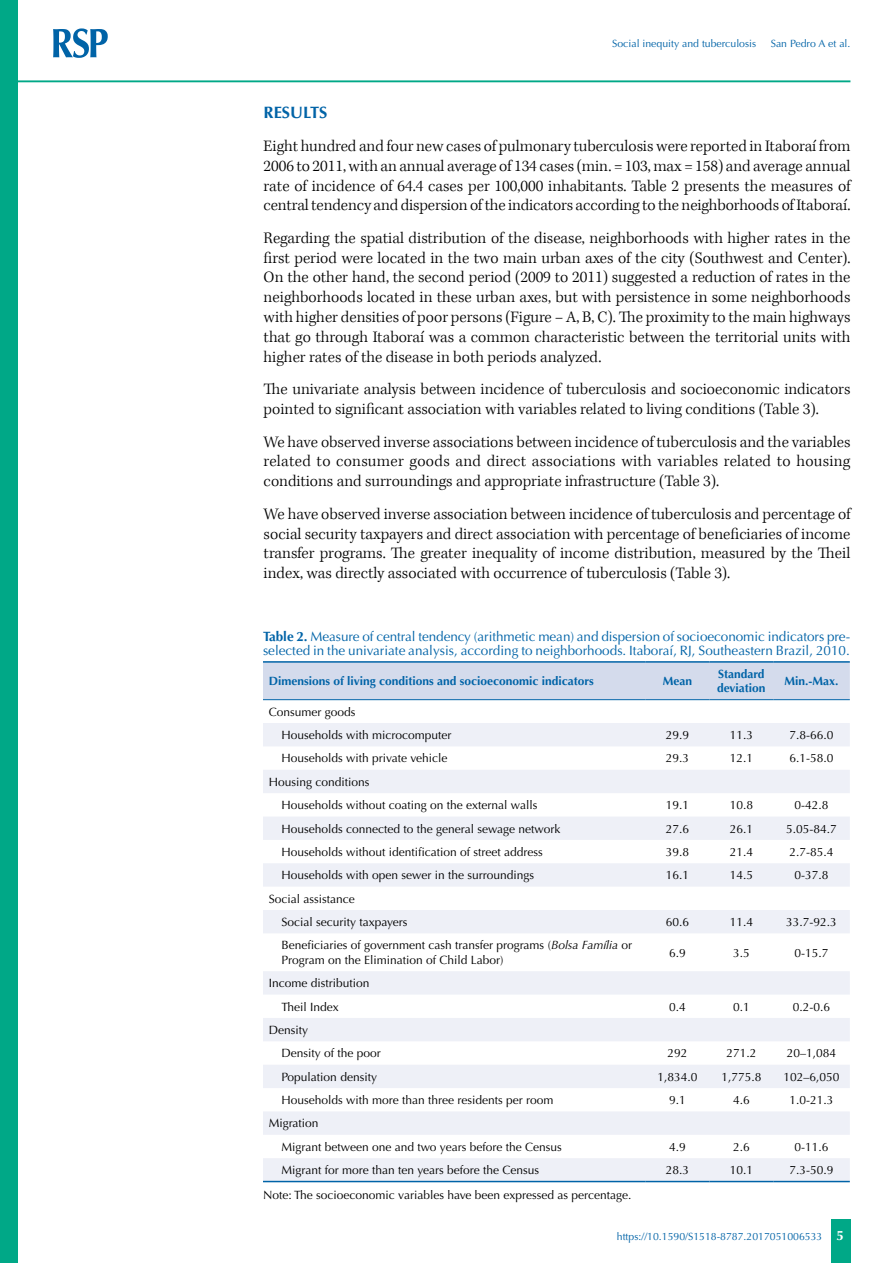
<style>
.page{position:relative;width:893px;height:1263px;background:#fff}
.page>*{position:absolute;margin:0;border:0;box-sizing:border-box;transform-origin:0 0}
.t1{font:300 16.5px/19.8px "Kepler Std";color:#000;text-align:justify}
.t2{font:700 16.5px "Optima";color:#0063a7}
.t3{font:13.5px/14.2px "Optima";letter-spacing:-.005em;color:#0063a7}
.t4{font:700 13.5px "Optima";color:#fff}
.t5{font:12px/23.4px "Optima";color:#000}
.t6{font:700 12px/14.4px "Optima";color:#0063a7}
.t7{font:10.5px "Optima";color:#0063a7}
.s1{font-weight:700}
.s2{font-style:italic}
</style>
<div class="page">
<div style="left:831px;top:1220px;width:20px;height:43px;background:#00a887"></div>
<div style="left:0;top:0;width:18px;height:1263px;background:#00a887"></div>
<svg style="left:53px;top:28px;width:55px;height:30px"></svg>
<hr style="left:18px;top:80px;width:832px;height:2px;background:#00a887">
<div style="left:263px;top:663px;width:587px;height:36px;background:#d4dbec"></div>
<svg style="left:263px;top:723px;width:587px;height:458px;fill:#f1f3f8"></svg>
<hr style="left:263px;top:661px;width:383px;height:2px;background:#0063a7">
<hr style="left:646px;top:661px;width:63px;height:2px;background:#0063a7">
<hr style="left:709px;top:661px;width:64px;height:2px;background:#0063a7">
<hr style="left:773px;top:661px;width:77px;height:2px;background:#0063a7">
<hr style="left:263px;top:699px;width:383px;height:1px;background:#0063a7">
<hr style="left:646px;top:699px;width:63px;height:1px;background:#0063a7">
<hr style="left:709px;top:699px;width:64px;height:1px;background:#0063a7">
<hr style="left:773px;top:699px;width:77px;height:1px;background:#0063a7">
<hr style="left:263px;top:1181px;width:383px;height:1px;background:#0063a7">
<hr style="left:646px;top:1181px;width:63px;height:1px;background:#0063a7">
<hr style="left:709px;top:1181px;width:64px;height:1px;background:#0063a7">
<hr style="left:773px;top:1181px;width:77px;height:1px;background:#0063a7">
<p class="t7" style="left:612px;top:37px;width:146px">Social inequity and tuberculosis</p>
<p class="t7" style="left:771px;top:37px;width:81px">San Pedro A et al.</p>
<p class="t2" style="left:264px;top:103px;width:65px">RESULTS</p>
<p class="t1" style="left:264px;top:137px;width:588px">Eight hundred and four new cases of pulmonary tuberculosis were reported in Itaboraí from 2006 to 2011, with an annual average of 134 cases (min. = 103, max = 158) and average annual rate of incidence of 64.4 cases per 100,000 inhabitants. Table 2 presents the measures of central tendency and dispersion of the indicators according to the neighborhoods of Itaboraí.</p>
<p class="t1" style="left:264px;top:228px;width:588px">Regarding the spatial distribution of the disease, neighborhoods with higher rates in the first period were located in the two main urban axes of the city (Southwest and Center).<br>On the other hand, the second period (2009 to 2011) suggested a reduction of rates in the neighborhoods located in these urban axes, but with persistence in some neighborhoods with higher densities of poor persons (Figure – A, B, C). The proximity to the main highways that go through Itaboraí was a common characteristic between the territorial units with higher rates of the disease in both periods analyzed.</p>
<p class="t1" style="left:264px;top:380px;width:588px">The univariate analysis between incidence of tuberculosis and socioeconomic indicators pointed to significant association with variables related to living conditions (Table 3).</p>
<p class="t1" style="left:264px;top:432px;width:588px">We have observed inverse associations between incidence of tuberculosis and the variables related to consumer goods and direct associations with variables related to housing conditions and surroundings and appropriate infrastructure (Table 3).</p>
<p class="t1" style="left:264px;top:504px;width:588px">We have observed inverse association between incidence of tuberculosis and percentage of social security taxpayers and direct association with percentage of beneficiaries of income transfer programs. The greater inequality of income distribution, measured by the Theil index, was directly associated with occurrence of tuberculosis (Table 3).</p>
<p class="t3" style="left:263px;top:629px;width:589px"><span class="s1">Table 2.</span> Measure of central tendency (arithmetic mean) and dispersion of socioeconomic indicators pre&shy;selected in the univariate analysis, according to neighborhoods. Itaboraí, RJ, Southeastern Brazil, 2010.</p>
<p class="t6" style="left:269px;top:674px;width:327px">Dimensions of living conditions and socioeconomic indicators</p>
<p class="t6" style="left:663px;top:674px;width:31px">Mean</p>
<p class="t6" style="left:717px;top:667px;width:50px">Standard deviation</p>
<p class="t6" style="left:784px;top:674px;width:56px">Min.-Max.</p>
<p class="t5" style="left:281px;top:700px;width:172px;text-indent:-13px">Consumer goods<br>Households with microcomputer</p>
<p class="t5" style="left:666px;top:723px;width:25px">29.9</p>
<p class="t5" style="left:730px;top:723px;width:25px">11.3</p>
<p class="t5" style="left:789px;top:723px;width:46px">7.8-66.0</p>
<p class="t5" style="left:281px;top:747px;width:168px">Households with private vehicle</p>
<p class="t5" style="left:666px;top:747px;width:25px">29.3</p>
<p class="t5" style="left:730px;top:747px;width:25px">12.1</p>
<p class="t5" style="left:789px;top:747px;width:46px">6.1-58.0</p>
<p class="t5" style="left:281px;top:770px;width:257px;text-indent:-13px">Housing conditions<br>Households without coating on the external walls</p>
<p class="t5" style="left:666px;top:794px;width:25px">19.1</p>
<p class="t5" style="left:730px;top:794px;width:25px">10.8</p>
<p class="t5" style="left:794px;top:794px;width:36px">0-42.8</p>
<p class="t5" style="left:281px;top:817px;width:280px">Households connected to the general sewage network</p>
<p class="t5" style="left:666px;top:817px;width:25px">27.6</p>
<p class="t5" style="left:730px;top:817px;width:25px">26.1</p>
<p class="t5" style="left:786px;top:817px;width:52px">5.05-84.7</p>
<p class="t5" style="left:281px;top:840px;width:263px">Households without identification of street address</p>
<p class="t5" style="left:666px;top:840px;width:25px">39.8</p>
<p class="t5" style="left:730px;top:840px;width:25px">21.4</p>
<p class="t5" style="left:789px;top:840px;width:46px">2.7-85.4</p>
<p class="t5" style="left:281px;top:864px;width:254px">Households with open sewer in the surroundings</p>
<p class="t5" style="left:666px;top:864px;width:25px">16.1</p>
<p class="t5" style="left:730px;top:864px;width:25px">14.5</p>
<p class="t5" style="left:794px;top:864px;width:36px">0-37.8</p>
<p class="t5" style="left:281px;top:887px;width:128px;text-indent:-13px">Social assistance<br>Social security taxpayers</p>
<p class="t5" style="left:666px;top:910px;width:25px">60.6</p>
<p class="t5" style="left:730px;top:910px;width:25px">11.4</p>
<p class="t5" style="left:786px;top:910px;width:52px">33.7-92.3</p>
<p class="t5" style="left:281px;top:938px;width:352px;line-height:14.4px">Beneficiaries of government cash transfer programs (<span class="s2">Bolsa Família</span> or<br>Program on the Elimination of Child Labor)</p>
<p class="t5" style="left:669px;top:941px;width:18px">6.9</p>
<p class="t5" style="left:733px;top:941px;width:18px">3.5</p>
<p class="t5" style="left:794px;top:941px;width:36px">0-15.7</p>
<p class="t5" style="left:281px;top:972px;width:89px;text-indent:-13px">Income distribution<br>Theil Index</p>
<p class="t5" style="left:669px;top:995px;width:18px">0.4</p>
<p class="t5" style="left:733px;top:995px;width:18px">0.1</p>
<p class="t5" style="left:793px;top:995px;width:39px">0.2-0.6</p>
<p class="t5" style="left:281px;top:1018px;width:101px;text-indent:-13px">Density<br>Density of the poor</p>
<p class="t5" style="left:668px;top:1042px;width:22px">292</p>
<p class="t5" style="left:726px;top:1042px;width:32px">271.2</p>
<p class="t5" style="left:787px;top:1042px;width:51px">20–1,084</p>
<p class="t5" style="left:281px;top:1065px;width:97px">Population density</p>
<p class="t5" style="left:658px;top:1065px;width:42px">1,834.0</p>
<p class="t5" style="left:721px;top:1065px;width:42px">1,775.8</p>
<p class="t5" style="left:783px;top:1065px;width:58px">102–6,050</p>
<p class="t5" style="left:281px;top:1088px;width:274px">Households with more than three residents per room</p>
<p class="t5" style="left:669px;top:1088px;width:18px">9.1</p>
<p class="t5" style="left:733px;top:1088px;width:18px">4.6</p>
<p class="t5" style="left:789px;top:1088px;width:46px">1.0-21.3</p>
<p class="t5" style="left:281px;top:1112px;width:282px;text-indent:-13px">Migration<br>Migrant between one and two years before the Census</p>
<p class="t5" style="left:669px;top:1135px;width:18px">4.9</p>
<p class="t5" style="left:733px;top:1135px;width:18px">2.6</p>
<p class="t5" style="left:794px;top:1135px;width:36px">0-11.6</p>
<p class="t5" style="left:281px;top:1158px;width:259px">Migrant for more than ten years before the Census</p>
<p class="t5" style="left:666px;top:1158px;width:25px">28.3</p>
<p class="t5" style="left:730px;top:1158px;width:25px">10.1</p>
<p class="t5" style="left:789px;top:1158px;width:46px">7.3-50.9</p>
<p class="t5" style="left:263px;top:1183px;width:370px">Note: The socioeconomic variables have been expressed as percentage.</p>
<p class="t7" style="left:617px;top:1230px;width:207px">https://10.1590/S1518-8787.2017051006533</p>
<p class="t4" style="left:836px;top:1227px;width:9px">5</p>
</div>
